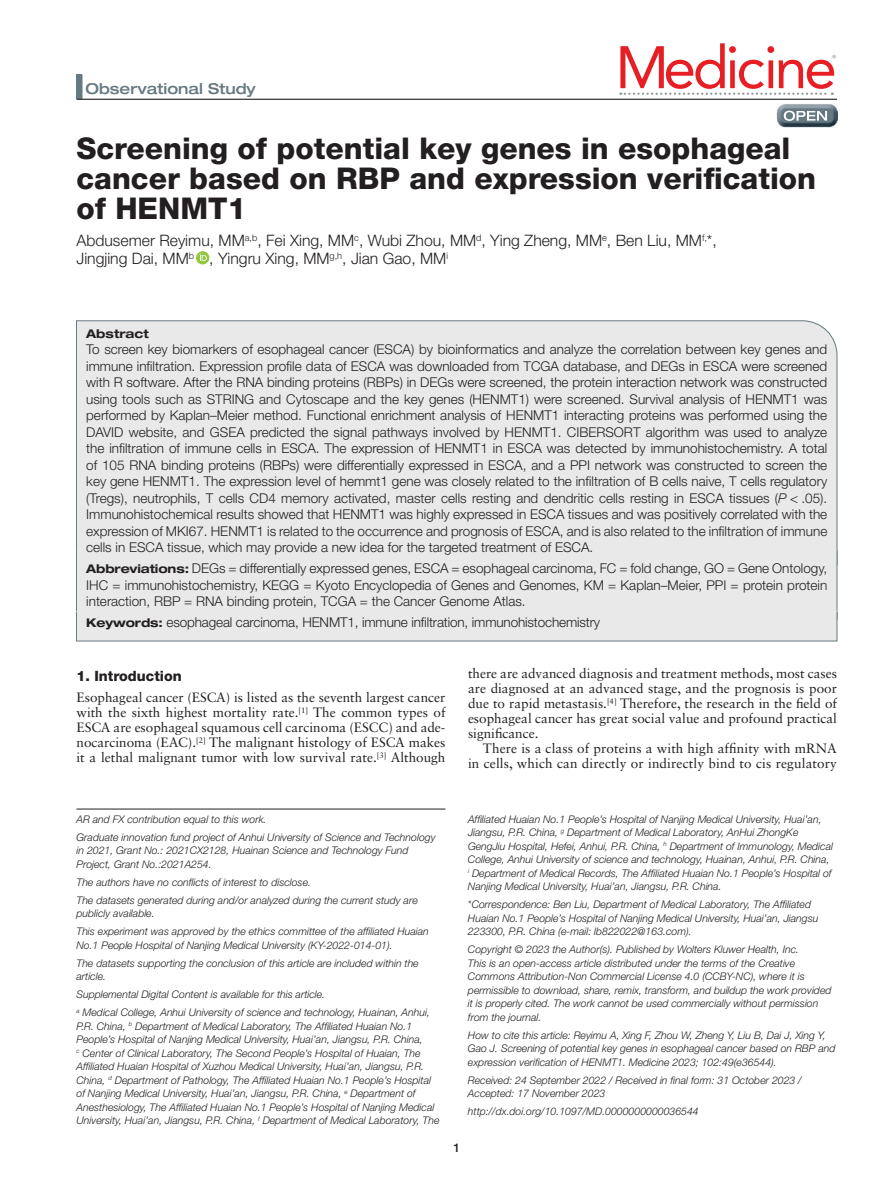
<style>
.page{position:relative;width:891px;height:1188px;background:#fff}
.page>*{position:absolute;margin:0;border:0;box-sizing:border-box;transform-origin:0 0}
.t1{font:59.4px "Avenir";letter-spacing:-.06em;color:#e71e24}
.t2{font:800 30px/30px "Helvetica Neue LT Std";color:#231f20}
.t3{font:300 15.75px/18px "Helvetica Neue LT Std";color:#231f20}
.t4{font:500 expanded 15px "Helvetica Neue LT Std";color:#667981}
.t5{font:800 14.25px "Helvetica Neue LT Std";color:#231f20}
.t6{font:300 13.5px/16.5px "Helvetica Neue LT Std";color:#231f20;text-align:justify}
.t7{font:13.5px/15px "Sabon LT Std";color:#231f20;text-align:justify}
.t8{font:700 expanded 12px "Helvetica Neue LT Std";color:#231f20}
.t9{font:500 12px "Helvetica Neue LT Std";color:#231f20}
.t10{font:italic 300 10.5px/13.5px "Helvetica Neue LT Std";color:#231f20}
.t11{font:500 10.35px "Akzidenz Grotesk BE";color:#909295}
.s1{font-style:italic}
.s2{font-weight:700;font-stretch:expanded;font-size:12px}
</style>
<div class="page">
<div style="left:76px;top:74px;width:6px;height:25px;background:#677981"></div>
<hr style="left:76px;top:99px;width:761px;height:1px;background:#231f20">
<img style="left:776px;top:104px;width:61px;height:24px">
<svg style="left:784px;top:111px;width:43px;height:10px"></svg>
<svg style="left:620px;top:93px;width:213px;height:2px"></svg>
<div style="left:76px;top:320px;width:762px;height:246px;background:#e9e9e9"></div>
<div style="left:76px;top:550px;width:761px;height:71px;background:#e9e9e9"></div>
<div style="left:76px;top:612px;width:761px;height:29px;background:#e9e9e9"></div>
<div style="left:196px;top:251px;width:13px;height:13px;background:#93c73e;border-radius:50%"></div>
<svg style="left:200px;top:254px;width:7px;height:7px"></svg>
<hr style="left:76px;top:809px;width:370px;height:1px;background:#231f20">
<h3 class="t4" style="left:86px;top:80px;width:172px">Observational Study</h3>
<h1 class="t1" style="left:615px;top:33px;width:223px">Medicine</h1>
<p class="t11" style="left:832px;top:52px;width:6px">®</p>
<h2 class="t2" style="left:76px;top:134px;width:741px">Screening of potential key genes in esophageal cancer based on RBP and expression verification of HENMT1</h2>
<h3 class="t3" style="left:76px;top:231px;width:642px">Abdusemer Reyimu, MM<sup>a,b</sup>, Fei Xing, MM<sup>c</sup>, Wubi Zhou, MM<sup>d</sup>, Ying Zheng, MM<sup>e</sup>, Ben Liu, MM<sup>f,</sup>*,<br>Jingjing Dai, MM<sup>b</sup> , Yingru Xing, MM<sup>g,h</sup>, Jian Gao, MM<sup>i</sup></h3>
<p class="t8" style="left:86px;top:326px;width:64px">Abstract</p>
<p class="t6" style="left:86px;top:341px;width:743px">To screen key biomarkers of esophageal cancer (ESCA) by bioinformatics and analyze the correlation between key genes and immune infiltration. Expression profile data of ESCA was downloaded from TCGA database, and DEGs in ESCA were screened with R software. After the RNA binding proteins (RBPs) in DEGs were screened, the protein interaction network was constructed using tools such as STRING and Cytoscape and the key genes (HENMT1) were screened. Survival analysis of HENMT1 was performed by Kaplan–Meier method. Functional enrichment analysis of HENMT1 interacting proteins was performed using the DAVID website, and GSEA predicted the signal pathways involved by HENMT1. CIBERSORT algorithm was used to analyze the infiltration of immune cells in ESCA. The expression of HENMT1 in ESCA was detected by immunohistochemistry. A total of 105 RNA binding proteins (RBPs) were differentially expressed in ESCA, and a PPI network was constructed to screen the key gene HENMT1. The expression level of hemmt1 gene was closely related to the infiltration of B cells naive, T cells regulatory (Tregs), neutrophils, T cells CD4 memory activated, master cells resting and dendritic cells resting in ESCA tissues (<span class="s1">P</span> &lt; .05).<br>Immunohistochemical results showed that HENMT1 was highly expressed in ESCA tissues and was positively correlated with the expression of MKI67. HENMT1 is related to the occurrence and prognosis of ESCA, and is also related to the infiltration of immune cells in ESCA tissue, which may provide a new idea for the targeted treatment of ESCA.</p>
<p class="t6" style="left:86px;top:560px;width:743px"><span class="s2">Abbreviations:</span> DEGs = differentially expressed genes, ESCA = esophageal carcinoma, FC = fold change, GO = Gene Ontology, IHC = immunohistochemistry, KEGG = Kyoto Encyclopedia of Genes and Genomes, KM = Kaplan–Meier, PPI = protein protein interaction, RBP = RNA binding protein, TCGA = the Cancer Genome Atlas.</p>
<p class="t6" style="left:86px;top:614px;width:515px"><span class="s2">Keywords:</span> esophageal carcinoma, HENMT1, immune infiltration, immunohistochemistry</p>
<h3 class="t5" style="left:76px;top:668px;width:107px">1. Introduction</h3>
<p class="t7" style="left:76px;top:690px;width:371px">Esophageal cancer (ESCA) is listed as the seventh largest cancer with the sixth highest mortality rate.<sup>[1]</sup> The common types of ESCA are esophageal squamous cell carcinoma (ESCC) and ade&shy;nocarcinoma (EAC).<sup>[2]</sup> The malignant histology of ESCA makes it a lethal malignant tumor with low survival rate.<sup>[3]</sup> Although</p>
<p class="t7" style="left:468px;top:666px;width:371px">there are advanced diagnosis and treatment methods, most cases are diagnosed at an advanced stage, and the prognosis is poor due to rapid metastasis.<sup>[4]</sup> Therefore, the research in the field of esophageal cancer has great social value and profound practical significance.</p>
<p class="t7" style="left:468px;top:741px;width:371px;text-align:right">There is a class of proteins a with high affinity with mRNA<br>in cells, which can directly or indirectly bind to cis regulatory</p>
<p class="t10" style="left:76px;top:810px;width:361px;line-height:18px">AR and FX contribution equal to this work.<br>Graduate innovation fund project of Anhui University of Science and Technology</p>
<p class="t10" style="left:76px;top:844px;width:334px">in 2021, Grant No.: 2021CX2128, Huainan Science and Technology Fund<br>Project, Grant No.:2021A254.</p>
<p class="t10" style="left:76px;top:873px;width:343px;line-height:18px">The authors have no conflicts of interest to disclose.<br>The datasets generated during and/or analyzed during the current study are</p>
<p class="t10" style="left:76px;top:905px;width:354px;line-height:18px">publicly available.<br>This experiment was approved by the ethics committee of the affiliated Huaian</p>
<p class="t10" style="left:76px;top:936px;width:344px;line-height:18px">No.1 People Hospital of Nanjing Medical University (KY-2022-014-01).<br>The datasets supporting the conclusion of this article are included within the</p>
<p class="t10" style="left:76px;top:968px;width:355px;line-height:18px">article.<br>Supplemental Digital Content is available for this article.<br><sup>a</sup> Medical College, Anhui University of science and technology, Huainan, Anhui,</p>
<p class="t10" style="left:76px;top:1019px;width:364px">P.R. China, <sup>b</sup> Department of Medical Laboratory, The Affiliated Huaian No.1<br>People’s Hospital of Nanjing Medical University, Huai’an, Jiangsu, P.R. China,<br><sup>c</sup> Center of Clinical Laboratory, The Second People’s Hospital of Huaian, The Affiliated Huaian Hospital of Xuzhou Medical University, Huai’an, Jiangsu, P.R.<br>China, <sup>d</sup> Department of Pathology, The Affiliated Huaian No.1 People’s Hospital of Nanjing Medical University, Huai’an, Jiangsu, P.R. China, <sup>e</sup> Department of Anesthesiology, The Affiliated Huaian No.1 People’s Hospital of Nanjing Medical University, Huai’an, Jiangsu, P.R. China, <sup>f</sup> Department of Medical Laboratory, The</p>
<p class="t10" style="left:468px;top:812px;width:367px">Affiliated Huaian No.1 People’s Hospital of Nanjing Medical University, Huai’an, Jiangsu, P.R. China, <sup>g</sup> Department of Medical Laboratory, AnHui ZhongKe GengJiu Hospital, Hefei, Anhui, P.R. China, <sup>h</sup> Department of Immunology, Medical College, Anhui University of science and technology, Huainan, Anhui, P.R. China, <sup>i</sup> Department of Medical Records, The Affiliated Huaian No.1 People’s Hospital of Nanjing Medical University, Huai’an, Jiangsu, P.R. China.</p>
<p class="t10" style="left:468px;top:898px;width:352px">*Correspondence: Ben Liu, Department of Medical Laboratory, The Affiliated<br>Huaian No.1 People’s Hospital of Nanjing Medical University, Huai’an, Jiangsu<br>223300, P.R. China (e-mail: lb822022@163.com).</p>
<p class="t10" style="left:468px;top:943px;width:365px">Copyright © 2023 the Author(s). Published by Wolters Kluwer Health, Inc.<br>This is an open-access article distributed under the terms of the Creative Commons Attribution-Non Commercial License 4.0 (CCBY-NC), where it is permissible to download, share, remix, transform, and buildup the work provided it is properly cited. The work cannot be used commercially without permission from the journal.</p>
<p class="t10" style="left:468px;top:1028px;width:369px">How to cite this article: Reyimu A, Xing F, Zhou W, Zheng Y, Liu B, Dai J, Xing Y,<br>Gao J. Screening of potential key genes in esophageal cancer based on RBP and expression verification of HENMT1. Medicine 2023; 102:49(e36544).</p>
<p class="t10" style="left:468px;top:1073px;width:335px">Received: 24 September 2022 / Received in final form: 31 October 2023 /<br>Accepted: 17 November 2023</p>
<p class="t10" style="left:468px;top:1105px;width:232px">http://dx.doi.org/10.1097/MD.0000000000036544</p>
<p class="t9" style="left:453px;top:1140px;width:8px">1</p>
</div>
